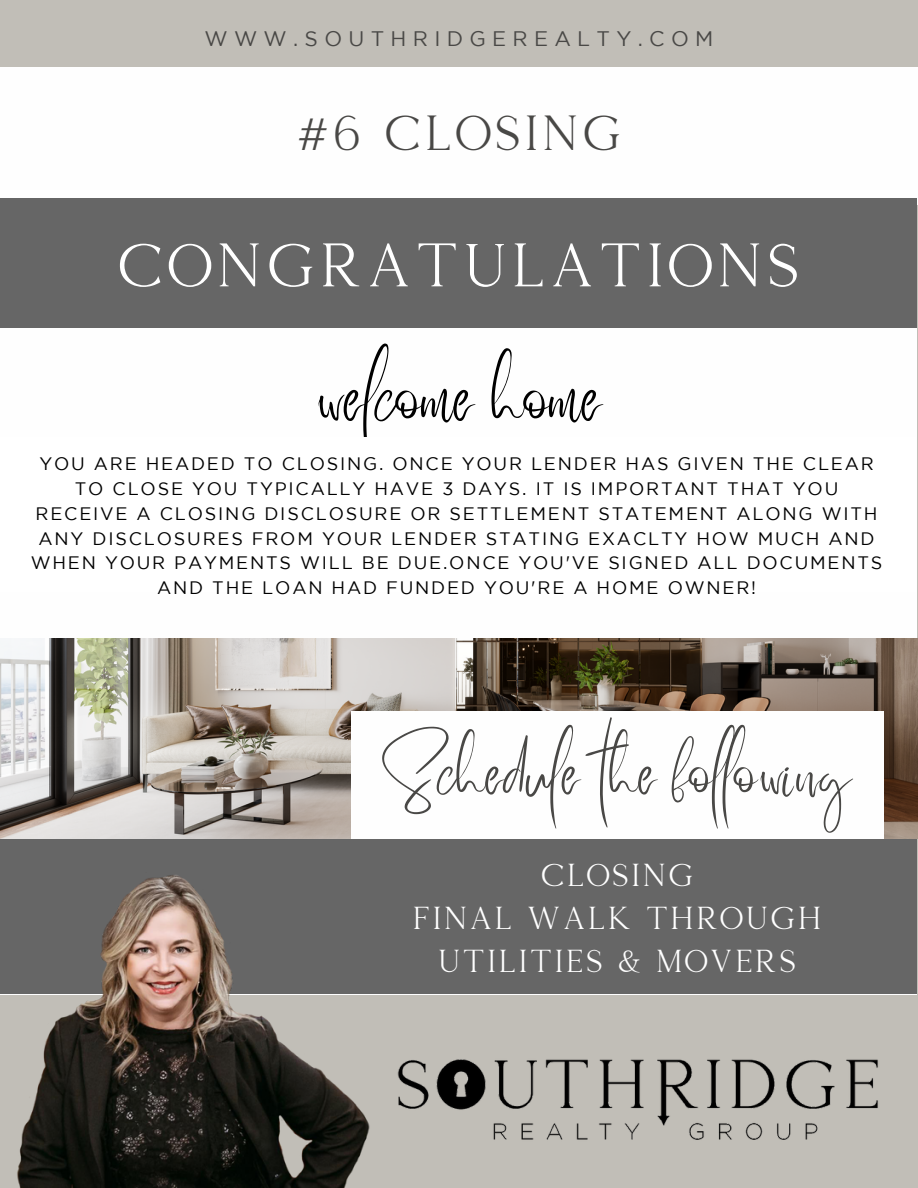
<style>
.page{position:relative;width:918px;height:1188px;background:#c1beb7}
.page>*{position:absolute;margin:0;border:0;box-sizing:border-box;transform-origin:0 0}
.t1{font:60px "Montage Serif Font";color:#fff}
.t2{font:60px "Better Saturday";color:#000}
.t3{font:54px "Better Saturday";color:#494846}
.t4{font:48px "Montage Serif Font";color:#494846}
.t5{font:30.9px/42.8px "Montage Serif Font";letter-spacing:.31em;color:#fff;text-align:center}
.t6{font:21px "Gotham";letter-spacing:.3em;color:#494846}
.t7{font:18px/24.8px "Gotham";letter-spacing:.1em;color:#000;text-align:center}
</style>
<div class="page">
<img style="left:397px;top:1059px;width:481px;height:81px">
<div style="left:0;top:156px;width:917px;height:838px;background:#fefefe"></div>
<img style="left:0;top:638px;width:918px;height:201px">
<div style="left:0;top:839px;width:917px;height:155px;background:#666"></div>
<div style="left:351px;top:712px;width:533px;height:127px;background:#fefefe"></div>
<img style="left:0;top:875px;width:376px;height:313px">
<div style="left:0;top:68px;width:918px;height:137px;background:#fefefe"></div>
<div style="left:0;top:198px;width:917px;height:129px;background:#666"></div>
<p class="t6" style="left:205px;top:31px;width:510px">WWW.SOUTHRIDGEREALTY.COM</p>
<h3 class="t4" style="left:295px;top:102px;width:330px">#6 CLOSING</h3>
<h1 class="t1" style="left:115px;top:226px;width:689px">CONGRATULATIONS</h1>
<h1 class="t2" style="left:316px;top:387px;width:288px">welcome home</h1>
<p class="t7" style="left:31px;top:453px;width:853px">YOU ARE HEADED TO CLOSING. ONCE YOUR LENDER HAS GIVEN THE CLEAR TO CLOSE YOU TYPICALLY HAVE 3 DAYS. IT IS IMPORTANT THAT YOU RECEIVE A CLOSING DISCLOSURE OR SETTLEMENT STATEMENT ALONG WITH ANY DISCLOSURES FROM YOUR LENDER STATING EXACLTY HOW MUCH AND WHEN YOUR PAYMENTS WILL BE DUE.ONCE YOU'VE SIGNED ALL DOCUMENTS AND THE LOAN HAD FUNDED YOU'RE A HOME OWNER!</p>
<h2 class="t3" style="left:381px;top:764px;width:473px">Schedule the following</h2>
<h3 class="t5" style="left:412px;top:852px;width:402px">CLOSING<br>FINAL WALK THROUGH<br>UTILITIES &amp;MOVERS</h3>
</div>
